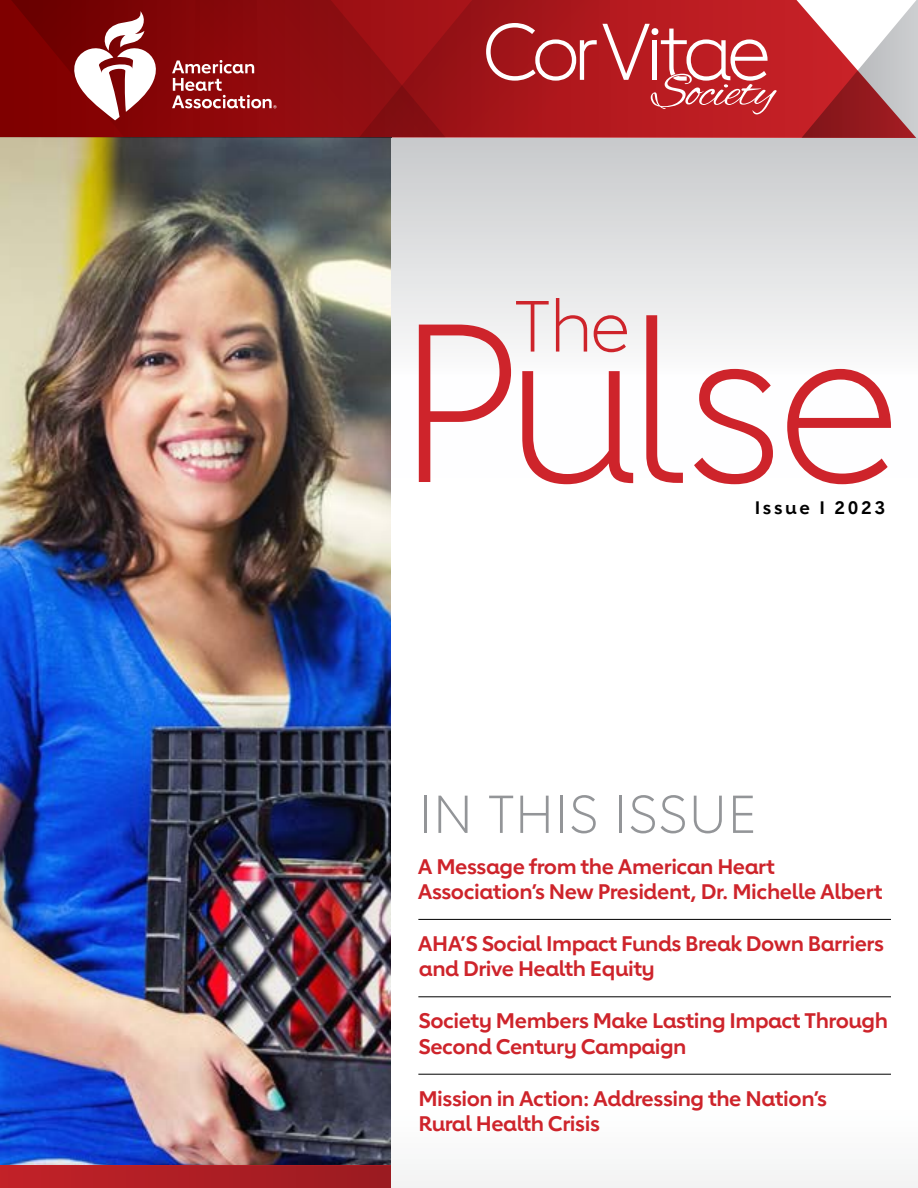
<style>
.page{position:relative;width:918px;height:1188px;background:#fff}
.page>*{position:absolute;margin:0;border:0;box-sizing:border-box;transform-origin:0 0}
.t1{font:300 52.5px "Lub Dub";color:#939598}
._01_In_This_Issue_FC{font:700 21px/25.2px "Lub Dub";letter-spacing:-.02em;color:#ce242b}
.t2{font:700 18px "Lub Dub";letter-spacing:.15em;color:#000}
</style>
<div class="page">
<img style="left:0;top:138px;width:392px;height:1027px">
<svg style="left:0;top:0;width:916px;height:138px"></svg>
<svg style="left:0;top:1165px;width:392px;height:23px;background:#ae1e24"></svg>
<div style="left:392px;top:138px;width:526px;height:339px;background:linear-gradient(to bottom,#cbcdcf,#fff)"></div>
<svg style="left:419px;top:298px;width:214px;height:186px"></svg>
<svg style="left:646px;top:315px;width:37px;height:168px"></svg>
<svg style="left:694px;top:369px;width:79px;height:115px"></svg>
<svg style="left:787px;top:369px;width:104px;height:115px"></svg>
<hr style="left:418px;top:919px;width:473px;height:1px;background:#000">
<hr style="left:418px;top:997px;width:473px;height:1px;background:#000">
<hr style="left:418px;top:1074px;width:473px;height:1px;background:#000">
<svg style="left:0;top:0;width:777px;height:137px;background:#a22427"></svg>
<p class="t2" style="left:755px;top:496px;width:132px">Issue I 2023</p>
<p class="t1" style="left:418px;top:784px;width:341px">IN THIS ISSUE</p>
<p class="_01_In_This_Issue_FC" style="left:418px;top:853px;width:466px">A Message from the American Heart<br>Association’s New President, Dr. Michelle Albert</p>
<p class="_01_In_This_Issue_FC" style="left:418px;top:931px;width:468px">AHA’S Social Impact Funds Break Down Barriers and Drive Health Equity</p>
<p class="_01_In_This_Issue_FC" style="left:418px;top:1008px;width:471px">Society Members Make Lasting Impact Through<br>Second Century Campaign</p>
<p class="_01_In_This_Issue_FC" style="left:418px;top:1086px;width:410px">Mission in Action: Addressing the Nation’s<br>Rural Health Crisis</p>
</div>
